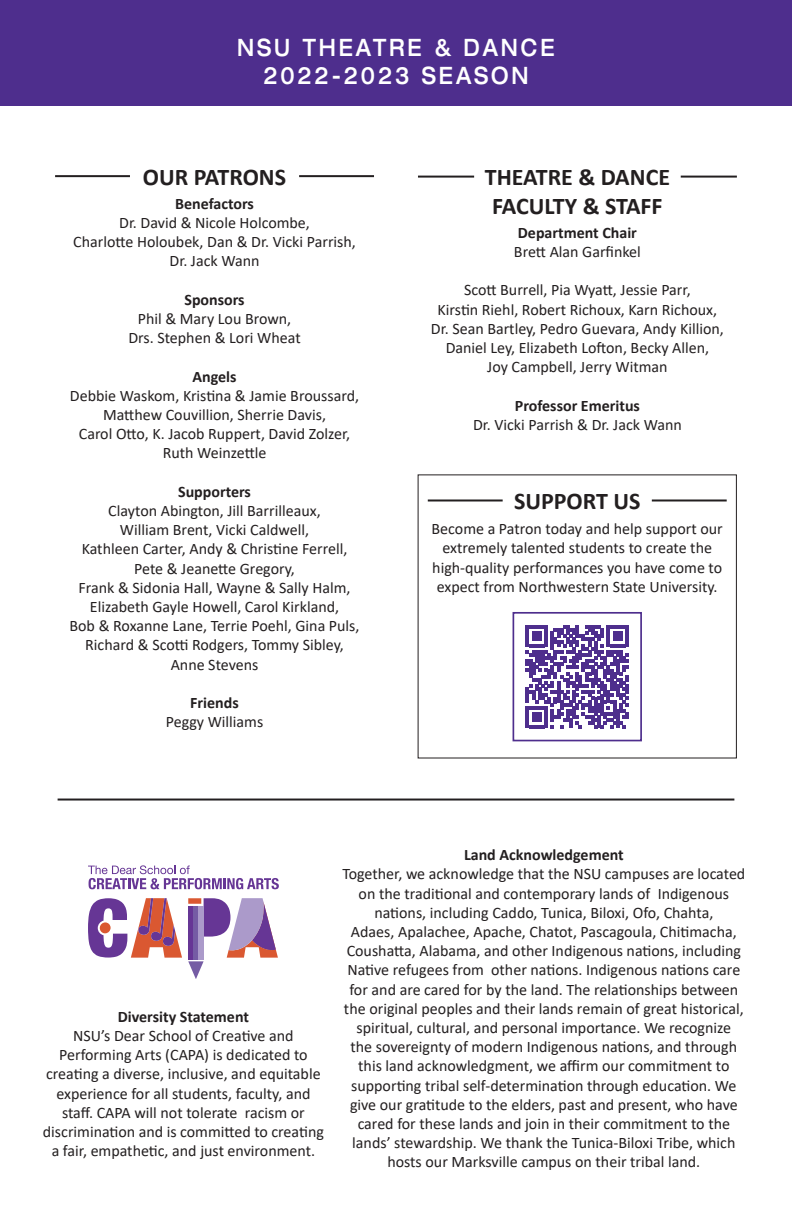
<style>
.page{position:relative;width:792px;height:1224px;background:#fff}
.page>*{position:absolute;margin:0;border:0;box-sizing:border-box;transform-origin:0 0}
.t1{font:700 24px "Calibri";color:#231f20}
.t2{font:500 expanded 24px "Helvetica Neue";letter-spacing:.15em;color:#fff;scale:.8 1}
.t3{font:16px/19.2px "Calibri";color:#231f20;text-align:center}
.t4{font:700 16px "Calibri";color:#231f20}
.s1{font-weight:700}
</style>
<div class="page">
<div style="left:0;top:0;width:792px;height:105px;background:#4e2e8d"></div>
<svg style="left:188px;top:898px;width:90px;height:81px"></svg>
<hr style="left:198px;top:906px;width:1px;height:53px;background:#755ca4">
<div style="left:199px;top:906px;width:5px;height:53px;background:#ab9aca"></div>
<svg style="left:88px;top:898px;width:94px;height:60px"></svg>
<svg style="left:88px;top:865px;width:191px;height:24px"></svg>
<hr style="left:58px;top:799px;width:676px;height:2px;background:#231f20">
<hr style="left:55px;top:175px;width:75px;height:2px;background:#231f20">
<hr style="left:299px;top:175px;width:75px;height:2px;background:#231f20">
<hr style="left:418px;top:176px;width:56px;height:2px;background:#231f20">
<hr style="left:681px;top:176px;width:56px;height:2px;background:#231f20">
<svg style="left:526px;top:625px;width:103px;height:103px"></svg>
<div style="left:513px;top:612px;width:129px;height:129px;border:2px solid #4e2e8d"></div>
<hr style="left:428px;top:499px;width:75px;height:2px;background:#231f20">
<hr style="left:652px;top:499px;width:75px;height:2px;background:#231f20">
<p class="t2" style="left:237px;top:32px;width:398px">NSU THEATRE &amp; DANCE</p>
<p class="t2" style="left:263px;top:61px;width:333px">2022-2023 SEASON</p>
<p class="t1" style="left:143px;top:160px;width:145px">OUR PATRONS</p>
<p class="t4" style="left:175px;top:192px;width:80px">Benefactors</p>
<p class="t3" style="left:119px;top:213px;width:192px">Dr. David &amp; Nicole Holcombe,</p>
<p class="t3" style="left:73px;top:232px;width:284px">Charlotte Holoubek, Dan &amp; Dr. Vicki Parrish,<br>Dr. Jack Wann</p>
<p class="t4" style="left:184px;top:288px;width:62px">Sponsors</p>
<p class="t3" style="left:138px;top:309px;width:155px">Phil &amp; Mary Lou Brown,</p>
<p class="t3" style="left:128px;top:328px;width:174px">Drs. Stephen &amp; Lori Wheat</p>
<p class="t4" style="left:193px;top:365px;width:46px">Angels</p>
<p class="t3" style="left:70px;top:386px;width:291px">Debbie Waskom, Kristina &amp; Jamie Broussard,<br>Matthew Couvillion, Sherrie Davis,</p>
<p class="t3" style="left:79px;top:424px;width:273px">Carol Otto, K. Jacob Ruppert, David Zolzer,<br>Ruth Weinzettle</p>
<p class="t4" style="left:178px;top:480px;width:74px">Supporters</p>
<p class="t3" style="left:108px;top:501px;width:214px">Clayton Abington, Jill Barrilleaux,</p>
<p class="t3" style="left:120px;top:520px;width:191px">William Brent, Vicki Caldwell,</p>
<p class="t3" style="left:70px;top:539px;width:292px">Kathleen Carter, Andy &amp; Christine Ferrell, Pete &amp; Jeanette Gregory,<br>Frank &amp; Sidonia Hall, Wayne &amp; Sally Halm, Elizabeth Gayle Howell, Carol Kirkland,<br>Bob &amp; Roxanne Lane, Terrie Poehl, Gina Puls,</p>
<p class="t3" style="left:85px;top:635px;width:260px">Richard &amp; Scotti Rodgers, Tommy Sibley,<br>Anne Stevens</p>
<p class="t4" style="left:190px;top:691px;width:50px">Friends</p>
<p class="t3" style="left:166px;top:712px;width:99px">Peggy Williams</p>
<p class="t1" style="left:485px;top:160px;width:187px">THEATRE &amp; DANCE</p>
<p class="t1" style="left:492px;top:189px;width:172px">FACULTY &amp; STAFF</p>
<p class="t3" style="left:514px;top:223px;width:128px;text-align:left"><span class="s1">Department Chair<br></span>Brett Alan Garfinkel</p>
<p class="t3" style="left:464px;top:280px;width:228px">Scott Burrell, Pia Wyatt, Jessie Parr,</p>
<p class="t3" style="left:431px;top:299px;width:295px">Kirstin Riehl, Robert Richoux, Karn Richoux,<br>Dr. Sean Bartley, Pedro Guevara, Andy Killion,<br>Daniel Ley, Elizabeth Lofton, Becky Allen,</p>
<p class="t3" style="left:487px;top:357px;width:182px">Joy Campbell, Jerry Witman</p>
<p class="t4" style="left:515px;top:394px;width:127px">Professor Emeritus</p>
<p class="t3" style="left:473px;top:415px;width:210px">Dr. Vicki Parrish &amp; Dr. Jack Wann</p>
<p class="t1" style="left:514px;top:485px;width:128px">SUPPORT US</p>
<p class="t3" style="left:432px;top:519px;width:293px">Become a Patron today and help support our extremely talented students to create the high-quality performances you have come to expect from Northwestern State University.</p>
<p class="t4" style="left:118px;top:1005px;width:133px">Diversity Statement</p>
<p class="t3" style="left:43px;top:1026px;width:283px">NSU’s Dear School of Creative and Performing Arts (CAPA) is dedicated to creating a diverse, inclusive, and equitable experience for all students, faculty, and staff. CAPA will not tolerate racism or discrimination and is committed to creating a fair, empathetic, and just environment.</p>
<p class="t4" style="left:464px;top:844px;width:161px">Land Acknowledgement</p>
<p class="t3" style="left:342px;top:864px;width:405px">Together, we acknowledge that the NSU campuses are located on the traditional and contemporary lands of Indigenous nations, including Caddo, Tunica, Biloxi, Ofo, Chahta,<br>Adaes, Apalachee, Apache, Chatot, Pascagoula, Chitimacha, Coushatta, Alabama, and other Indigenous nations, including Native refugees from other nations. Indigenous nations care for and are cared for by the land. The relationships between the original peoples and their lands remain of great historical, spiritual, cultural, and personal importance. We recognize<br>the sovereignty of modern Indigenous nations, and through this land acknowledgment, we affirm our commitment to supporting tribal self-determination through education. We give our gratitude to the elders, past and present, who have cared for these lands and join in their commitment to the lands’ stewardship. We thank the Tunica-Biloxi Tribe, which hosts our Marksville campus on their tribal land.</p>
</div>
